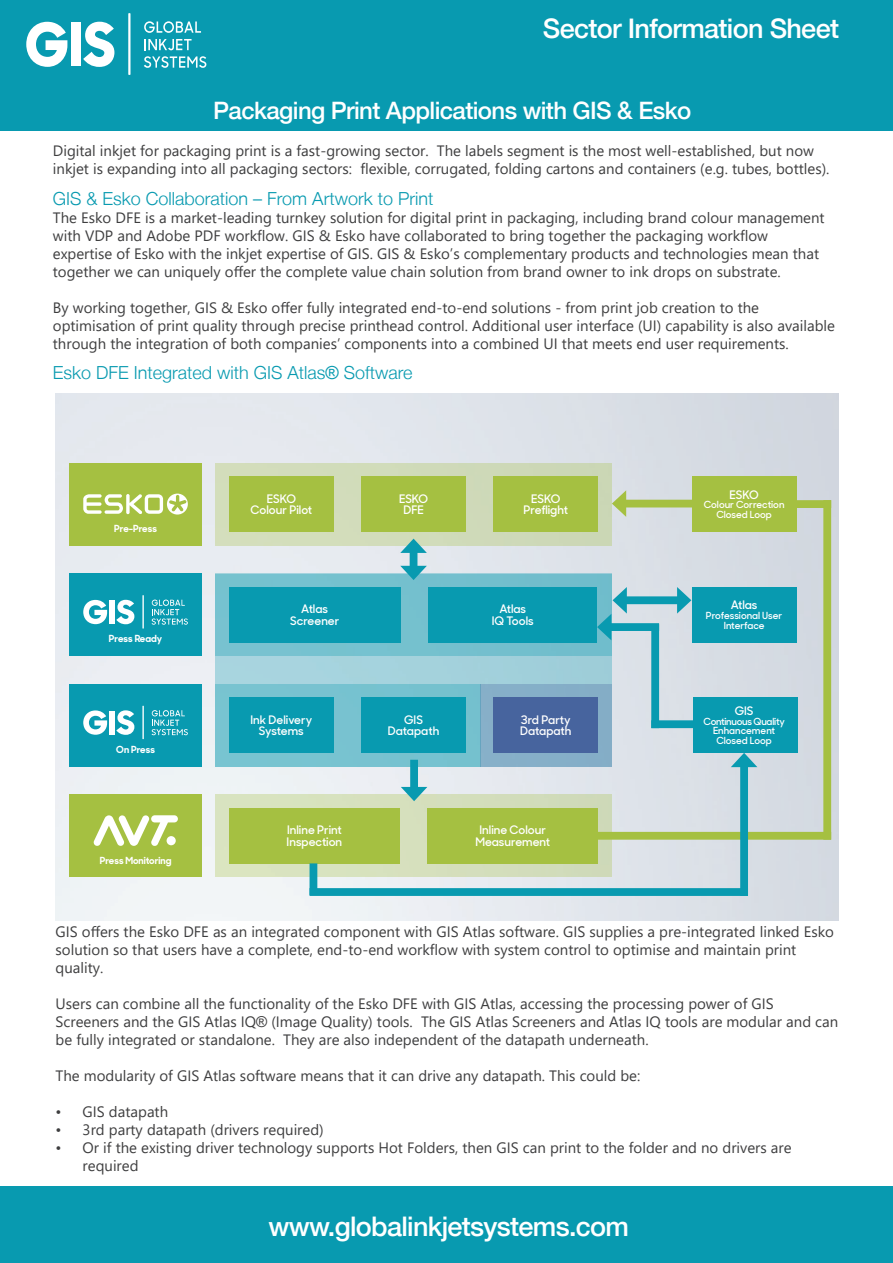
<style>
.page{position:relative;width:893px;height:1263px;background:#fff}
.page>*{position:absolute;margin:0;border:0;box-sizing:border-box;transform-origin:0 0}
.t1{font:500 27px "Helvetica Neue LT";letter-spacing:-.025em;color:#fff}
.t2{font:500 24px "Helvetica Neue LT";letter-spacing:-.025em;color:#fff}
.t3{font:300 18px "Helvetica Neue LT";color:#089ab0}
.t4{font:15px/18px "Segoe UI";color:#3e3e3f}
.t5{font:600 11.7px/11.7px "Sharp Sans Display No 1";color:#fff;text-align:center}
.t6{font:600 9.75px/9.8px "Sharp Sans Display No 1";color:#fff;text-align:center}
.t7{font:700 9.75px "Sharp Sans Display No 1";color:#fff}
.s1{font-family:"Arial";font-weight:400}
.s2{font-family:"Arial"}
</style>
<div class="page">
<div style="left:0;top:54px;width:893px;height:76px;background:#089ab0"></div>
<div style="left:0;top:0;width:893px;height:93px;background:#089ab0"></div>
<div style="left:0;top:1186px;width:893px;height:77px;background:#089ab0"></div>
<svg style="left:144px;top:21px;width:57px;height:12px"></svg>
<svg style="left:145px;top:39px;width:47px;height:11px"></svg>
<svg style="left:144px;top:56px;width:62px;height:12px"></svg>
<svg style="left:26px;top:22px;width:41px;height:45px"></svg>
<div style="left:71px;top:22px;width:10px;height:44px;background:#fff"></div>
<svg style="left:83px;top:22px;width:31px;height:45px"></svg>
<hr style="left:128px;top:13px;width:2px;height:62px;background:#fff">
<img style="left:56px;top:394px;width:783px;height:527px">
<div style="left:215px;top:574px;width:397px;height:193px;background:#a4d2dc"></div>
<div style="left:69px;top:463px;width:133px;height:82px;background:#a5c041"></div>
<div style="left:69px;top:573px;width:133px;height:83px;background:#089ab0"></div>
<div style="left:69px;top:794px;width:133px;height:83px;background:#a5c041"></div>
<div style="left:215px;top:463px;width:397px;height:82px;background:#d1dcb9"></div>
<div style="left:215px;top:573px;width:397px;height:83px;background:#75c1ce"></div>
<div style="left:215px;top:794px;width:397px;height:83px;background:#d6e0bd"></div>
<div style="left:215px;top:684px;width:266px;height:83px;background:#78c2d0"></div>
<div style="left:69px;top:684px;width:133px;height:83px;background:#089ab0"></div>
<div style="left:481px;top:684px;width:131px;height:83px;background:#85afc8"></div>
<div style="left:229px;top:476px;width:105px;height:56px;background:#a5c041"></div>
<div style="left:361px;top:476px;width:105px;height:56px;background:#a5c041"></div>
<div style="left:493px;top:476px;width:105px;height:56px;background:#a5c041"></div>
<div style="left:692px;top:476px;width:104px;height:56px;background:#a5c041"></div>
<div style="left:229px;top:587px;width:171px;height:55px;background:#089ab0"></div>
<div style="left:428px;top:587px;width:169px;height:55px;background:#089ab0"></div>
<div style="left:229px;top:697px;width:105px;height:56px;background:#089ab0"></div>
<div style="left:361px;top:697px;width:105px;height:56px;background:#089ab0"></div>
<div style="left:493px;top:697px;width:105px;height:56px;background:#47649e"></div>
<div style="left:692px;top:587px;width:104px;height:55px;background:#089ab0"></div>
<div style="left:229px;top:808px;width:171px;height:55px;background:#a5c041"></div>
<div style="left:427px;top:808px;width:171px;height:55px;background:#a5c041"></div>
<div style="left:693px;top:697px;width:104px;height:56px;background:#089ab0"></div>
<svg style="left:93px;top:815px;width:85px;height:31px"></svg>
<div style="left:167px;top:836px;width:9px;height:9px;background:#fff;border-radius:50%"></div>
<svg style="left:83px;top:494px;width:105px;height:20px"></svg>
<svg style="left:152px;top:600px;width:36px;height:25px"></svg>
<svg style="left:83px;top:600px;width:24px;height:24px"></svg>
<div style="left:109px;top:600px;width:6px;height:24px;background:#fff"></div>
<svg style="left:116px;top:600px;width:18px;height:24px"></svg>
<hr style="left:142px;top:595px;width:2px;height:33px;background:#fff">
<svg style="left:152px;top:710px;width:36px;height:25px"></svg>
<svg style="left:83px;top:710px;width:24px;height:25px"></svg>
<div style="left:109px;top:711px;width:6px;height:23px;background:#fff"></div>
<svg style="left:116px;top:710px;width:18px;height:25px"></svg>
<hr style="left:142px;top:706px;width:2px;height:33px;background:#fff">
<div style="left:651px;top:628px;width:8px;height:96px;background:#089ab0"></div>
<div style="left:606px;top:623px;width:49px;height:8px;background:#089ab0"></div>
<div style="left:313px;top:888px;width:431px;height:8px;background:#089ab0"></div>
<div style="left:310px;top:867px;width:7px;height:24px;background:#089ab0"></div>
<div style="left:598px;top:832px;width:229px;height:8px;background:#a5c041"></div>
<div style="left:823px;top:504px;width:8px;height:332px;background:#a5c041"></div>
<div style="left:796px;top:500px;width:31px;height:8px;background:#a5c041"></div>
<div style="left:620px;top:500px;width:72px;height:7px;background:#a5c041"></div>
<svg style="left:612px;top:490px;width:14px;height:27px"></svg>
<div style="left:410px;top:547px;width:7px;height:24px;background:#089ab0"></div>
<svg style="left:400px;top:539px;width:27px;height:14px"></svg>
<svg style="left:400px;top:566px;width:27px;height:14px"></svg>
<div style="left:410px;top:760px;width:8px;height:32px;background:#089ab0"></div>
<svg style="left:401px;top:787px;width:26px;height:14px"></svg>
<div style="left:621px;top:596px;width:62px;height:8px;background:#089ab0"></div>
<svg style="left:677px;top:587px;width:14px;height:27px"></svg>
<svg style="left:597px;top:587px;width:30px;height:53px"></svg>
<div style="left:655px;top:720px;width:38px;height:8px;background:#089ab0"></div>
<div style="left:740px;top:761px;width:8px;height:131px;background:#089ab0"></div>
<svg style="left:731px;top:753px;width:26px;height:14px"></svg>
<h1 class="t1" style="left:543px;top:12px;width:298px">Sector Information Sheet</h1>
<h2 class="t2" style="left:213px;top:96px;width:479px">Packaging Print Applications with GIS &amp; Esko</h2>
<p class="t4" style="left:53px;top:141px;width:778px">Digital inkjet for packaging print is a fast-growing sector. The labels segment is the most well-established, but now inkjet is expanding into all packaging sectors: flexible, corrugated, folding cartons and containers (e.g. tubes, bottles).</p>
<p class="t3" style="left:53px;top:187px;width:382px">GIS &amp; Esko Collaboration – From Artwork to Print</p>
<p class="t4" style="left:53px;top:207px;width:773px">The Esko DFE is a market-leading turnkey solution for digital print in packaging, including brand colour management with VDP and Adobe PDF workflow. GIS &amp; Esko have collaborated to bring together the packaging workflow expertise of Esko with the inkjet expertise of GIS. GIS &amp; Esko’s complementary products and technologies mean that together we can uniquely offer the complete value chain solution from brand owner to ink drops on substrate.</p>
<p class="t4" style="left:53px;top:297px;width:784px">By working together, GIS &amp; Esko offer fully integrated end-to-end solutions - from print job creation to the optimisation of print quality through precise printhead control. Additional user interface (UI) capability is also available through the integration of both companies’ components into a combined UI that meets end user requirements.</p>
<p class="t3" style="left:53px;top:361px;width:361px">Esko DFE Integrated with GIS Atlas<span class="s1">®</span> Software</p>
<p class="t7" style="left:114px;top:520px;width:44px">Pre-Press</p>
<p class="t7" style="left:109px;top:631px;width:55px">Press Ready</p>
<p class="t7" style="left:116px;top:741px;width:40px">On Press</p>
<p class="t7" style="left:100px;top:853px;width:73px">Press Monitoring</p>
<p class="t5" style="left:251px;top:492px;width:63px">ESKO<br>Colour Pilot</p>
<p class="t5" style="left:399px;top:492px;width:31px">ESKO<br>DFE</p>
<p class="t5" style="left:524px;top:492px;width:46px">ESKO<br>Preflight</p>
<p class="t5" style="left:729px;top:488px;width:31px">ESKO</p>
<p class="t6" style="left:704px;top:499px;width:82px">Colour Correction<br>Closed Loop</p>
<p class="t5" style="left:290px;top:603px;width:51px">Atlas<br>Screener</p>
<p class="t5" style="left:492px;top:603px;width:43px">Atlas<br>IQ Tools</p>
<p class="t5" style="left:250px;top:713px;width:63px">Ink Delivery<br>Systems</p>
<p class="t5" style="left:388px;top:713px;width:53px">GIS<br>Datapath</p>
<p class="t5" style="left:520px;top:713px;width:53px;text-align:left">3rd Party<br>Datapath</p>
<p class="t5" style="left:287px;top:823px;width:57px;text-align:left">Inline Print<br>Inspection</p>
<p class="t5" style="left:475px;top:823px;width:76px">Inline Colour<br>Measurement</p>
<p class="t5" style="left:731px;top:598px;width:28px">Atlas</p>
<p class="t6" style="left:706px;top:610px;width:78px">Professional User<br>Interface</p>
<p class="t5" style="left:735px;top:704px;width:20px">GIS</p>
<p class="t6" style="left:703px;top:716px;width:83px">Continuous Quality<br>Enhancement<br>Closed Loop</p>
<p class="t4" style="left:56px;top:921px;width:780px">GIS offers the Esko DFE as an integrated component with GIS Atlas software. GIS supplies a pre-integrated linked Esko solution so that users have a complete, end-to-end workflow with system control to optimise and maintain print quality.</p>
<p class="t4" style="left:56px;top:993px;width:784px">Users can combine all the functionality of the Esko DFE with GIS Atlas, accessing the processing power of GIS<br>Screeners and the GIS Atlas IQ<span class="s2">®</span> (Image Quality) tools. The GIS Atlas Screeners and Atlas IQ tools are modular and can be fully integrated or standalone. They are also independent of the datapath underneath.</p>
<p class="t4" style="left:56px;top:1065px;width:586px">The modularity of GIS Atlas software means that it can drive any datapath. This could be:</p>
<p class="t4" style="left:56px;top:1101px;width:114px">• GIS datapath</p>
<p class="t4" style="left:56px;top:1119px;width:270px">• 3rd party datapath (drivers required)</p>
<p class="t4" style="left:83px;top:1137px;width:710px;text-indent:-27px">• Or if the existing driver technology supports Hot Folders, then GIS can print to the folder and no drivers are required</p>
<h1 class="t1" style="left:268px;top:1210px;width:362px">www.globalinkjetsystems.com</h1>
</div>
